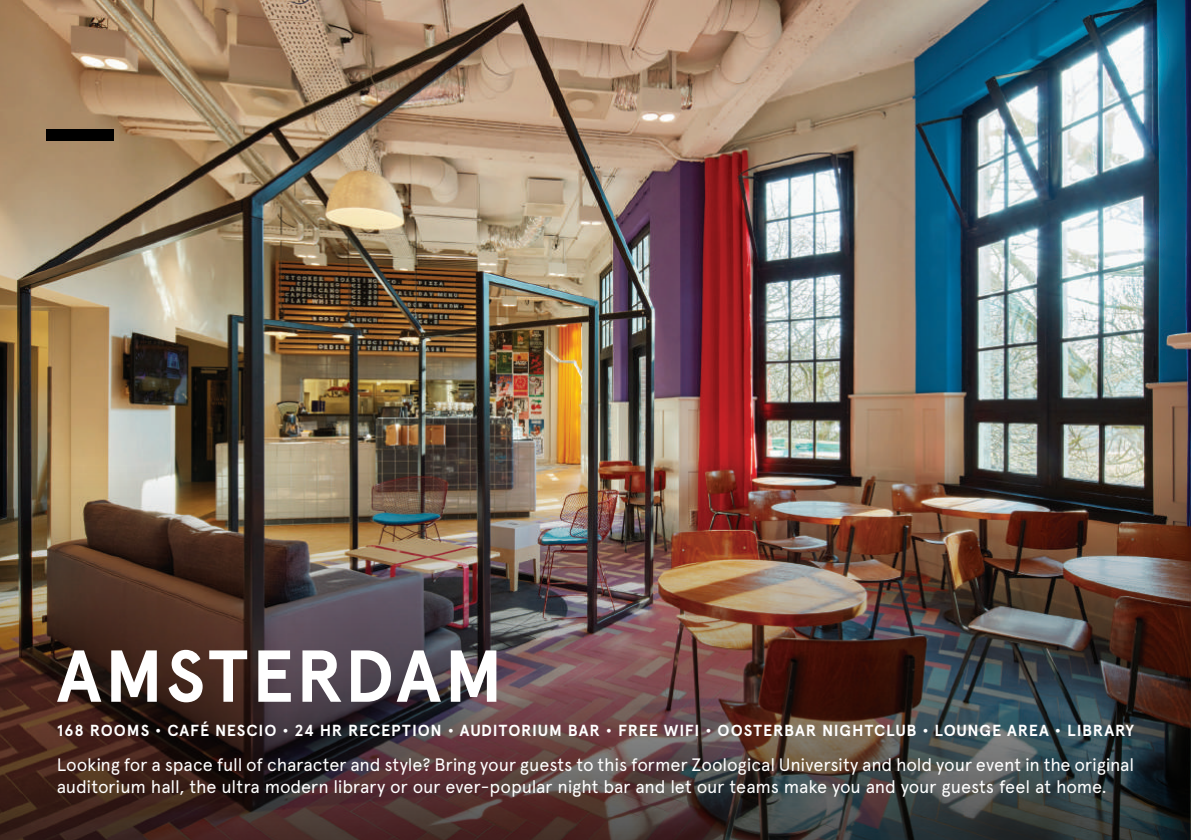
<style>
.page{position:relative;width:1191px;height:840px;background:#fff}
.page>*{position:absolute;margin:0;border:0;box-sizing:border-box;transform-origin:0 0}
.t1{font:700 73.2px "Apercu Pro";letter-spacing:.04em;color:#fff}
.t2{font:18px/21.6px "Apercu Pro";letter-spacing:-.01em;color:#fff}
.t3{font:700 16px "Apercu Pro";letter-spacing:.05em;color:#fff}
</style>
<div class="page">
<img style="left:0;top:0;width:1191px;height:465px">
<img style="left:0;top:465px;width:1191px;height:374px">
<div style="left:46px;top:129px;width:68px;height:12px;background:#000"></div>
<h1 class="t1" style="left:57px;top:620px;width:448px">AMSTERDAM</h1>
<p class="t3" style="left:57px;top:718px;width:1078px">168 ROOMS • CAFÉ NESCIO • 24 HR RECEPTION • AUDITORIUM BAR • FREE WIFI • OOSTERBAR NIGHTCLUB • LOUNGE AREA • LIBRARY</p>
<p class="t2" style="left:57px;top:752px;width:1079px">Looking for a space full of character and style? Bring your guests to this former Zoological University and hold your event in the original auditorium hall, the ultra modern library or our ever-popular night bar and let our teams make you and your guests feel at home.</p>
</div>
